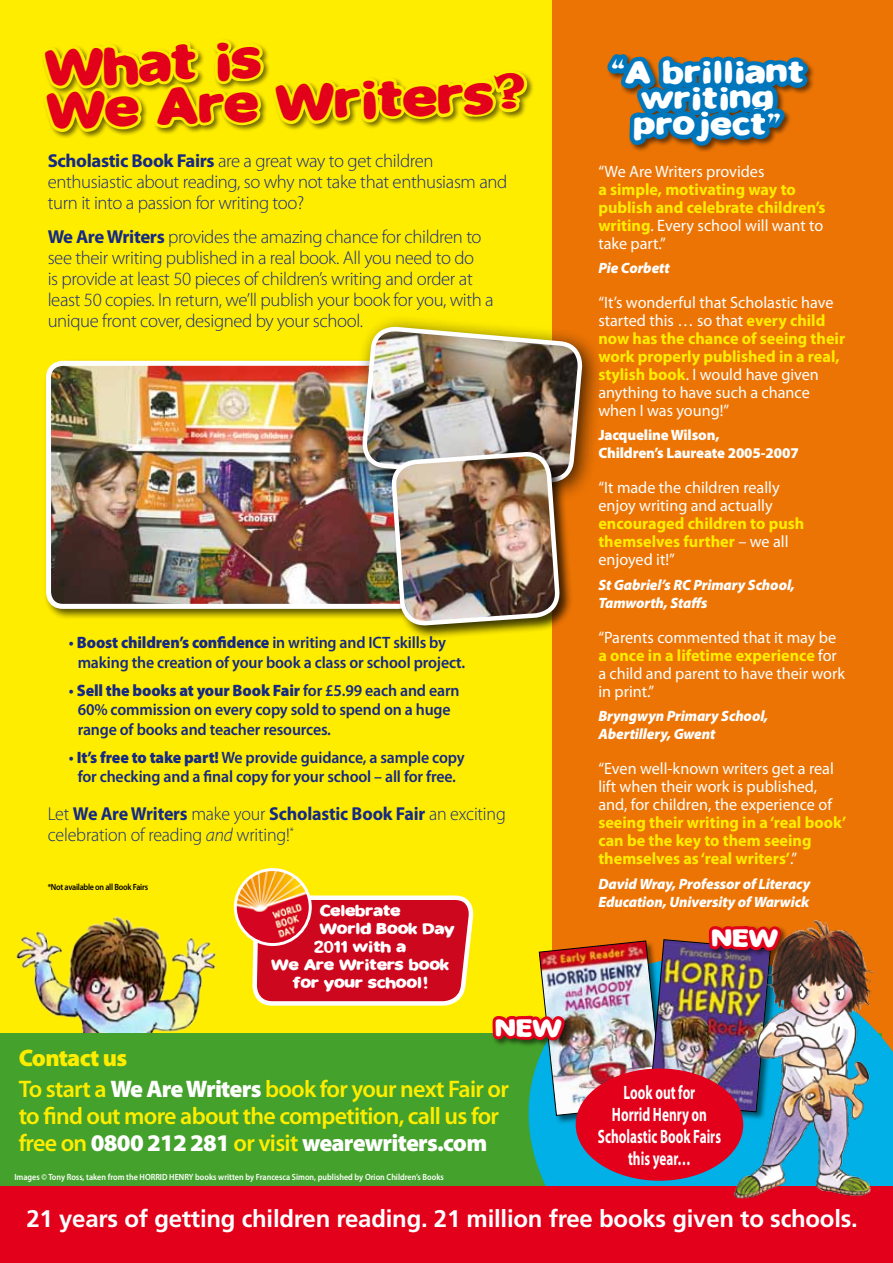
<style>
.page{position:relative;width:893px;height:1263px;background:#fff}
.page>*{position:absolute;margin:0;border:0;box-sizing:border-box;transform-origin:0 0}
.t1{font:45px/43.5px "Sweetascandy";color:#e2001a;scale:.78 1}
.t2{font:27px/25.7px "Sweetascandy";letter-spacing:.03em;color:#fff;text-align:center;scale:.8 1}
.t3{font:600 24px/31.2px "Myriad Pro";letter-spacing:-.03em;color:#ffed00}
.t4{font:700 24px "Frutiger CE";letter-spacing:-.01em;color:#fff}
.t5{font:21.75px "Sweetascandy";letter-spacing:.03em;color:#fff;scale:.8 1}
.t6{font:700 19.35px/21.9px "Myriad Pro";color:#fff;text-align:center;scale:.68 1}
.t7{font:300 18.75px/21px "Myriad Pro";letter-spacing:-.02em;color:#162983}
.t8{font:300 18.75px/21px "Myriad Pro";letter-spacing:-.02em;color:#162983;scale:.96 1}
.t9{font:16.5px/18px "Myriad Pro";color:#fff}
.t10{font:600 16.5px/19.5px "Myriad Pro";letter-spacing:-.01em;color:#162983;scale:.96 1}
.t11{font:700 16.5px/18px "Myriad Pro";color:#ffed00}
.t12{font:italic 900 15px/18px "Myriad Pro";letter-spacing:-.01em;color:#fff}
.t13{font:900 15px/18px "Myriad Pro";letter-spacing:-.01em;color:#fff}
.t14{font:13.5px "Sweetascandy";color:#fff;scale:.77 1}
.t15{font:600 9px "Myriad Pro";color:#fff;scale:.9 1}
.t16{font:600 9px "Myriad Pro";letter-spacing:-.03em;color:#000;scale:.9 1}
.s1{font-family:"Snap ITC";font-size:48px}
.s2{font-weight:700}
.s3{font-weight:900}
.s4{font-style:italic}
.s5{font-weight:900;color:#fff}
.s6{font-family:"Snap ITC"}
.s7{font-weight:400;color:#fff}
.s8{font-weight:700;color:#ffed00}
</style>
<div class="page">
<div style="left:0;top:0;width:885px;height:1263px;background:#ffed00"></div>
<img style="left:15px;top:898px;width:231px;height:135px">
<div style="left:553px;top:0;width:340px;height:1159px;background:#ec7405"></div>
<div style="left:0;top:1033px;width:881px;height:230px;background:#44a12b"></div>
<svg style="left:528px;top:1116px;width:194px;height:70px;background:#06add4"></svg>
<div style="left:43px;top:358px;width:383px;height:262px;background:#000;opacity:.65"></div>
<img style="left:49px;top:427px;width:340px;height:179px">
<div style="left:46px;top:361px;width:369px;height:248px;border:5px solid #fff;border-radius:14px"></div>
<div style="left:349px;top:313px;width:254px;height:190px;background:#000;opacity:.75"></div>
<img style="left:360px;top:264px;width:225px;height:281px">
<div style="left:389px;top:450px;width:184px;height:189px;background:#000;opacity:.75"></div>
<img style="left:392px;top:347px;width:167px;height:383px">
<img style="left:43px;top:40px;width:497px;height:387px">
<svg style="left:250px;top:895px;width:224px;height:111px;background:#d42d34"></svg>
<img style="left:235px;top:869px;width:75px;height:75px;border-radius:37px">
<div style="left:234px;top:868px;width:78px;height:78px;border:3px solid #fff;border-radius:50%"></div>
<div style="left:0;top:1186px;width:893px;height:77px;background:#e2001a"></div>
<img style="left:722px;top:919px;width:171px;height:280px">
<div style="left:707px;top:925px;width:81px;height:33px;background:#000;opacity:.55"></div>
<img style="left:492px;top:921px;width:293px;height:195px">
<div style="left:576px;top:1068px;width:167px;height:113px;background:#e2001a;border-radius:50%"></div>
<svg style="left:607px;top:54px;width:207px;height:98px"></svg>
<h1 class="t1" style="left:45px;top:47px;width:616px;rotate:-2deg">What is<br>We Are Writers<span class="s1">?</span></h1>
<p class="t7" style="left:48px;top:150px;width:461px"><span class="s2">Scholastic Book Fairs</span> are a great way to get children enthusiastic about reading, so why not take that enthusiasm and turn it into a passion for writing too?</p>
<p class="t7" style="left:48px;top:226px;width:448px"><span class="s2">We Are Writers</span> provides the amazing chance for children to see their writing published in a real book. All you need to do<br>is provide at least 50 pieces of children’s writing and order at least 50 copies. In return, we’ll publish your book for you, with a unique front cover, designed by your school.</p>
<p class="t10" style="left:78px;top:633px;width:405px;text-indent:-9px">• <span class="s3">Boost children’s confidence</span> in writing and ICT skills by making the creation of your book a class or school project.</p>
<p class="t10" style="left:78px;top:680px;width:399px;text-indent:-9px">• <span class="s3">Sell the books at your Book Fair</span> for £5.99 each and earn<br>60% commission on every copy sold to spend on a huge range of books and teacher resources.</p>
<p class="t10" style="left:69px;top:747px;width:414px;text-align:center">• <span class="s3">It’s free to take part!</span> We provide guidance, a sample copy for checking and a final copy for your school – all for free.</p>
<p class="t8" style="left:48px;top:803px;width:479px">Let <span class="s2">We Are Writers</span> make your <span class="s2">Scholastic Book Fair</span> an exciting celebration of reading <span class="s4">and</span> writing!<sup>*</sup></p>
<p class="t16" style="left:48px;top:881px;width:113px">*Not available on all Book Fairs</p>
<p class="t14" style="left:320px;top:902px;width:106px">Celebrate</p>
<p class="t14" style="left:320px;top:920px;width:177px">World Book Day</p>
<p class="t14" style="left:315px;top:938px;width:120px">2011 with a</p>
<p class="t14" style="left:272px;top:956px;width:232px">We Are Writers book</p>
<p class="t14" style="left:293px;top:974px;width:177px">for your school!</p>
<h3 class="t5" style="left:496px;top:1015px;width:84px">NEW</h3>
<h3 class="t3" style="left:19px;top:1042px;width:492px"><span class="s3">Contact us<br></span>To start a <span class="s5">We Are Writers</span> book for your next Fair or</h3>
<h3 class="t3" style="left:19px;top:1102px;width:482px;line-height:27px">to find out more about the competition, call us for free on <span class="s5">0800 212 281</span> or visit <span class="s5">wearewriters.com</span></h3>
<p class="t15" style="left:14px;top:1171px;width:479px">Images © Tony Ross, taken from the HORRID HENRY books written by Francesca Simon, published by Orion Children’s Books</p>
<h2 class="t2" style="left:611px;top:61px;width:243px"><span class="s6">“</span>A brilliant writing project<span class="s6">”</span></h2>
<p class="t9" style="left:598px;top:162px;width:168px">“We Are Writers provides</p>
<p class="t11" style="left:598px;top:180px;width:229px">a simple, motivating way to publish and celebrate children’s writing<span class="s7">. Every school will want to take part.”</span></p>
<p class="t12" style="left:598px;top:258px;width:73px">Pie Corbett</p>
<p class="t9" style="left:598px;top:293px;width:248px">“It’s wonderful that Scholastic have started this … so that <span class="s8">every child now has the chance of seeing their work properly published in a real, stylish book</span>. I would have given anything to have such a chance when I was young!”</p>
<p class="t13" style="left:598px;top:426px;width:202px">Jacqueline Wilson,<br>Children’s Laureate 2005-2007</p>
<p class="t9" style="left:598px;top:479px;width:183px">“It made the children really enjoy writing and actually</p>
<p class="t11" style="left:598px;top:514px;width:207px">encouraged children to push themselves further <span class="s7">– we all enjoyed it!”</span></p>
<p class="t12" style="left:598px;top:575px;width:198px">St Gabriel’s RC Primary School,<br>Tamworth, Staffs</p>
<p class="t9" style="left:598px;top:628px;width:248px">“Parents commented that it may be <span class="s8">a once in a lifetime experience</span> for a child and parent to have their work in print.”</p>
<p class="t12" style="left:598px;top:707px;width:171px">Bryngwyn Primary School,<br>Abertillery, Gwent</p>
<p class="t9" style="left:598px;top:759px;width:237px">“Even well-known writers get a real lift when their work is published, and, for children, the experience of</p>
<p class="t11" style="left:598px;top:813px;width:249px">seeing their writing in a ‘real book’ can be the key to them seeing themselves as ‘real writers’<span class="s7">.”</span></p>
<p class="t12" style="left:598px;top:874px;width:214px">David Wray, Professor of Literacy<br>Education, University of Warwick</p>
<h3 class="t5" style="left:712px;top:925px;width:84px">NEW</h3>
<p class="t6" style="left:598px;top:1081px;width:183px">Look out for<br>Horrid Henry on<br>Scholastic Book Fairs this year…</p>
<h3 class="t4" style="left:26px;top:1205px;width:833px">21 years of getting children reading. 21 million free books given to schools.</h3>
</div>
